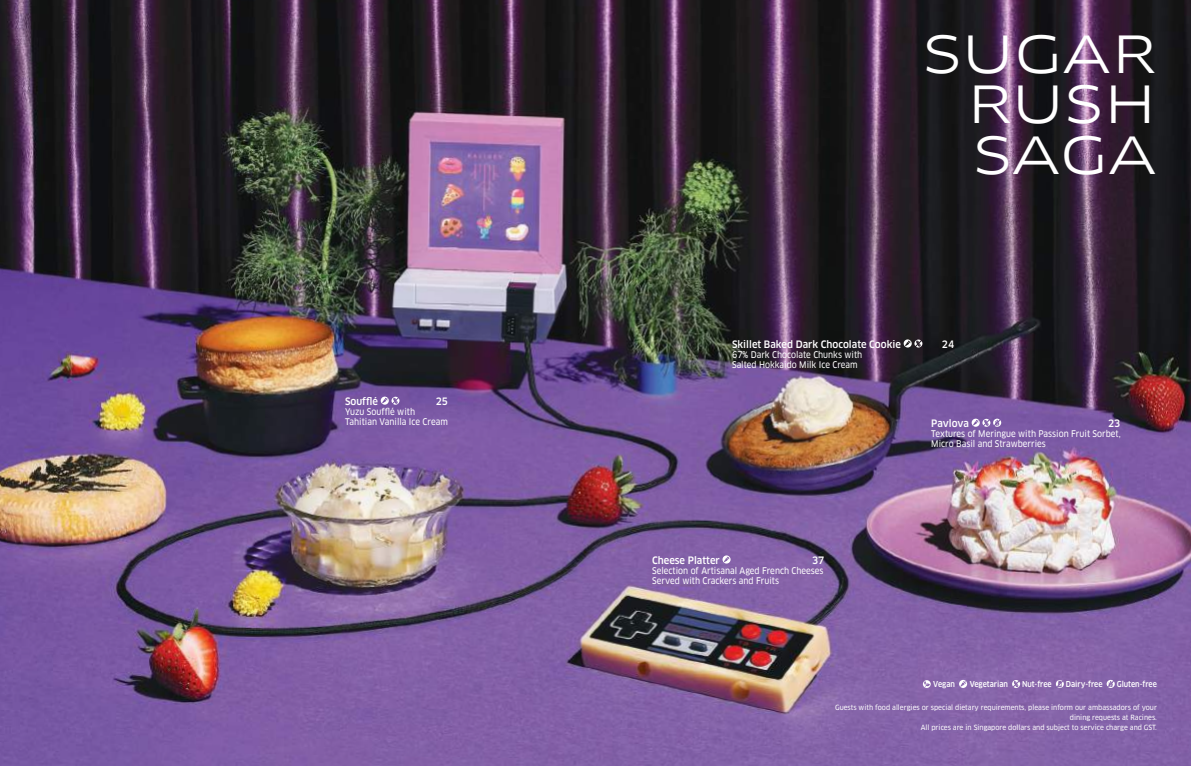
<style>
.page{position:relative;width:1191px;height:766px;background:#fff}
.page>*{position:absolute;margin:0;border:0;box-sizing:border-box;transform-origin:0 0}
.t1{font:50px/50px "Clan OT Extd";letter-spacing:.01em;color:#fff;text-align:justify;scale:.95 1}
.t2{font:500 10px "Clan OT";color:#fff;scale:.95 1}
.t3{font:9px/10px "Clan OT News";color:#fff;scale:.9 1}
.t4{font:500 8px "Clan OT";color:#fff;scale:.9 1}
.t5{font:7px/10px "Clan OT News";color:#fff;text-align:right;scale:.95 1}
</style>
<div class="page">
<img style="left:0;top:0;width:1191px;height:765px">
<svg style="left:971px;top:418px;width:30px;height:8px"></svg>
<svg style="left:381px;top:396px;width:18px;height:8px"></svg>
<svg style="left:903px;top:339px;width:19px;height:8px"></svg>
<svg style="left:722px;top:555px;width:8px;height:8px"></svg>
<svg style="left:923px;top:680px;width:7px;height:7px"></svg>
<svg style="left:959px;top:679px;width:8px;height:8px"></svg>
<svg style="left:1012px;top:679px;width:8px;height:8px"></svg>
<svg style="left:1055px;top:679px;width:8px;height:8px"></svg>
<svg style="left:1106px;top:679px;width:8px;height:8px"></svg>
<p class="t2" style="left:345px;top:395px;width:36px">Soufflé</p>
<p class="t2" style="left:436px;top:395px;width:14px">25</p>
<p class="t3" style="left:345px;top:406px;width:116px">Yuzu Soufflé with<br>Tahitian Vanilla Ice Cream</p>
<h1 class="t1" style="left:967px;top:30px;width:201px;text-indent:-45px">SUGAR RUSH SAGA</h1>
<p class="t2" style="left:732px;top:338px;width:179px">Skillet Baked Dark Chocolate Cookie</p>
<p class="t2" style="left:942px;top:338px;width:14px">24</p>
<p class="t3" style="left:732px;top:349px;width:146px">67% Dark Chocolate Chunks with<br>Salted Hokkaido Milk Ice Cream</p>
<p class="t2" style="left:931px;top:417px;width:41px">Pavlova</p>
<p class="t2" style="left:1108px;top:417px;width:14px">23</p>
<p class="t3" style="left:931px;top:428px;width:212px">Textures of Meringue with Passion Fruit Sorbet,<br>Micro Basil and Strawberries</p>
<p class="t2" style="left:652px;top:554px;width:73px">Cheese Platter</p>
<p class="t2" style="left:812px;top:554px;width:14px">37</p>
<p class="t3" style="left:652px;top:565px;width:192px">Selection of Artisanal Aged French Cheeses<br>Served with Crackers and Fruits</p>
<p class="t4" style="left:933px;top:679px;width:26px">Vegan</p>
<p class="t4" style="left:969px;top:679px;width:44px">Vegetarian</p>
<p class="t4" style="left:1022px;top:679px;width:34px">Nut-free</p>
<p class="t4" style="left:1065px;top:679px;width:42px">Dairy-free</p>
<p class="t4" style="left:1116px;top:679px;width:46px">Gluten-free</p>
<p class="t5" style="left:835px;top:701px;width:340px">Guests with food allergies or special dietary requirements, please inform our ambassadors of your dining requests at Racines.<br>All prices are in Singapore dollars and subject to service charge and GST.</p>
</div>
